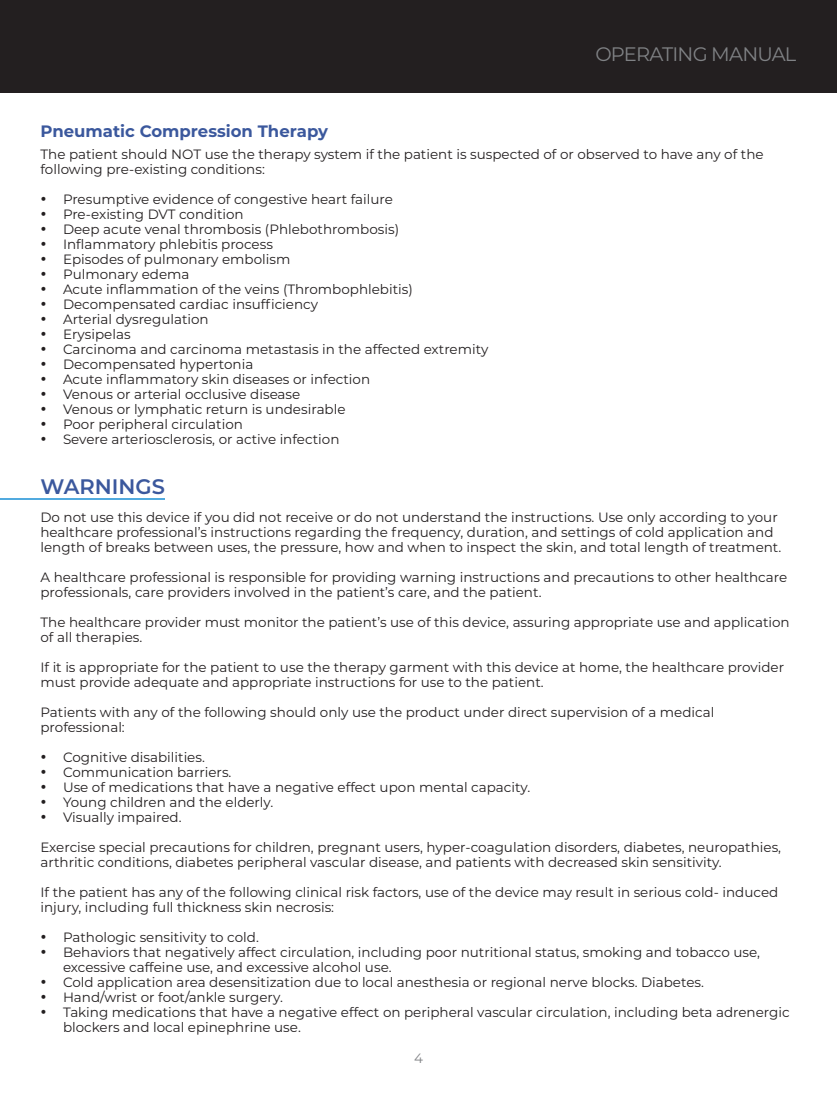
<style>
.page{position:relative;width:837px;height:1107px;background:#fff}
.page>*{position:absolute;margin:0;border:0;box-sizing:border-box;transform-origin:0 0}
.section_header{font:600 21px "Montserrat";color:#3b589d}
.t1{font:19.5px "Montserrat";letter-spacing:-.04em;color:#808285}
.sub-head{font:700 16.5px "Montserrat";color:#3b589d}
.Main_Bodycopy{font:13.5px/15px "Montserrat";color:#231f20}
.bullets{font:13.5px/15px "Montserrat";color:#231f20}
.t2{font:13.5px "Montserrat";color:#808285}
</style>
<div class="page">
<div style="left:0;top:0;width:824px;height:93px;background:#231f20"></div>
<div style="left:796px;top:0;width:41px;height:93px;background:#231f20"></div>
<hr style="left:0;top:498px;width:164px;height:2px;background:#51aadf">
<h2 class="t1" style="left:595px;top:41px;width:203px">OPERATING MANUAL</h2>
<p class="sub-head" style="left:40px;top:120px;width:289px">Pneumatic Compression Therapy</p>
<p class="Main_Bodycopy" style="left:40px;top:146px;width:725px">The patient should NOT use the therapy system if the patient is suspected of or observed to have any of the following pre-existing conditions:</p>
<p class="Main_Bodycopy" style="left:40px;top:191px;width:354px">• Presumptive evidence of congestive heart failure</p>
<p class="Main_Bodycopy" style="left:40px;top:206px;width:205px">• Pre-existing DVT condition</p>
<p class="Main_Bodycopy" style="left:40px;top:221px;width:360px">• Deep acute venal thrombosis (Phlebothrombosis)</p>
<p class="Main_Bodycopy" style="left:40px;top:236px;width:234px">• Inflammatory phlebitis process</p>
<p class="Main_Bodycopy" style="left:40px;top:251px;width:251px">• Episodes of pulmonary embolism</p>
<p class="Main_Bodycopy" style="left:40px;top:266px;width:151px">• Pulmonary edema</p>
<p class="Main_Bodycopy" style="left:40px;top:281px;width:374px">• Acute inflammation of the veins (Thrombophlebitis)</p>
<p class="Main_Bodycopy" style="left:40px;top:296px;width:279px">• Decompensated cardiac insufficiency</p>
<p class="Main_Bodycopy" style="left:40px;top:311px;width:170px">• Arterial dysregulation</p>
<p class="Main_Bodycopy" style="left:40px;top:326px;width:92px">• Erysipelas</p>
<p class="Main_Bodycopy" style="left:40px;top:341px;width:449px">• Carcinoma and carcinoma metastasis in the affected extremity</p>
<p class="Main_Bodycopy" style="left:40px;top:356px;width:214px">• Decompensated hypertonia</p>
<p class="Main_Bodycopy" style="left:40px;top:371px;width:331px">• Acute inflammatory skin diseases or infection</p>
<p class="Main_Bodycopy" style="left:40px;top:386px;width:261px">• Venous or arterial occlusive disease</p>
<p class="Main_Bodycopy" style="left:40px;top:401px;width:307px">• Venous or lymphatic return is undesirable</p>
<p class="Main_Bodycopy" style="left:40px;top:416px;width:204px">• Poor peripheral circulation</p>
<p class="Main_Bodycopy" style="left:40px;top:431px;width:300px">• Severe arteriosclerosis, or active infection</p>
<p class="section_header" style="left:40px;top:471px;width:126px">WARNINGS</p>
<p class="Main_Bodycopy" style="left:40px;top:509px;width:742px">Do not use this device if you did not receive or do not understand the instructions. Use only according to your healthcare professional’s instructions regarding the frequency, duration, and settings of cold application and length of breaks between uses, the pressure, how and when to inspect the skin, and total length of treatment.</p>
<p class="Main_Bodycopy" style="left:40px;top:569px;width:748px">A healthcare professional is responsible for providing warning instructions and precautions to other healthcare professionals, care providers involved in the patient’s care, and the patient.</p>
<p class="Main_Bodycopy" style="left:40px;top:614px;width:751px">The healthcare provider must monitor the patient’s use of this device, assuring appropriate use and application of all therapies.</p>
<p class="Main_Bodycopy" style="left:40px;top:659px;width:745px">If it is appropriate for the patient to use the therapy garment with this device at home, the healthcare provider must provide adequate and appropriate instructions for use to the patient.</p>
<p class="Main_Bodycopy" style="left:40px;top:704px;width:675px">Patients with any of the following should only use the product under direct supervision of a medical professional:</p>
<p class="Main_Bodycopy" style="left:40px;top:749px;width:166px">• Cognitive disabilities.</p>
<p class="Main_Bodycopy" style="left:40px;top:764px;width:192px">• Communication barriers.</p>
<p class="Main_Bodycopy" style="left:40px;top:779px;width:491px">• Use of medications that have a negative effect upon mental capacity.</p>
<p class="Main_Bodycopy" style="left:40px;top:794px;width:234px">• Young children and the elderly.</p>
<p class="Main_Bodycopy" style="left:40px;top:809px;width:143px">• Visually impaired.</p>
<p class="bullets" style="left:40px;top:839px;width:742px">Exercise special precautions for children, pregnant users, hyper-coagulation disorders, diabetes, neuropathies, arthritic conditions, diabetes peripheral vascular disease, and patients with decreased skin sensitivity.</p>
<p class="Main_Bodycopy" style="left:40px;top:884px;width:739px">If the patient has any of the following clinical risk factors, use of the device may result in serious cold- induced injury, including full thickness skin necrosis:</p>
<p class="Main_Bodycopy" style="left:40px;top:929px;width:220px">• Pathologic sensitivity to cold.</p>
<p class="Main_Bodycopy" style="left:63px;top:944px;width:699px;text-indent:-22px">• Behaviors that negatively affect circulation, including poor nutritional status, smoking and tobacco use, excessive caffeine use, and excessive alcohol use.</p>
<p class="Main_Bodycopy" style="left:40px;top:974px;width:665px">• Cold application area desensitization due to local anesthesia or regional nerve blocks. Diabetes.</p>
<p class="Main_Bodycopy" style="left:40px;top:989px;width:244px">• Hand/wrist or foot/ankle surgery.</p>
<p class="Main_Bodycopy" style="left:63px;top:1004px;width:728px;text-indent:-22px">• Taking medications that have a negative effect on peripheral vascular circulation, including beta adrenergic blockers and local epinephrine use.</p>
<p class="t2" style="left:414px;top:1049px;width:10px">4</p>
</div>
